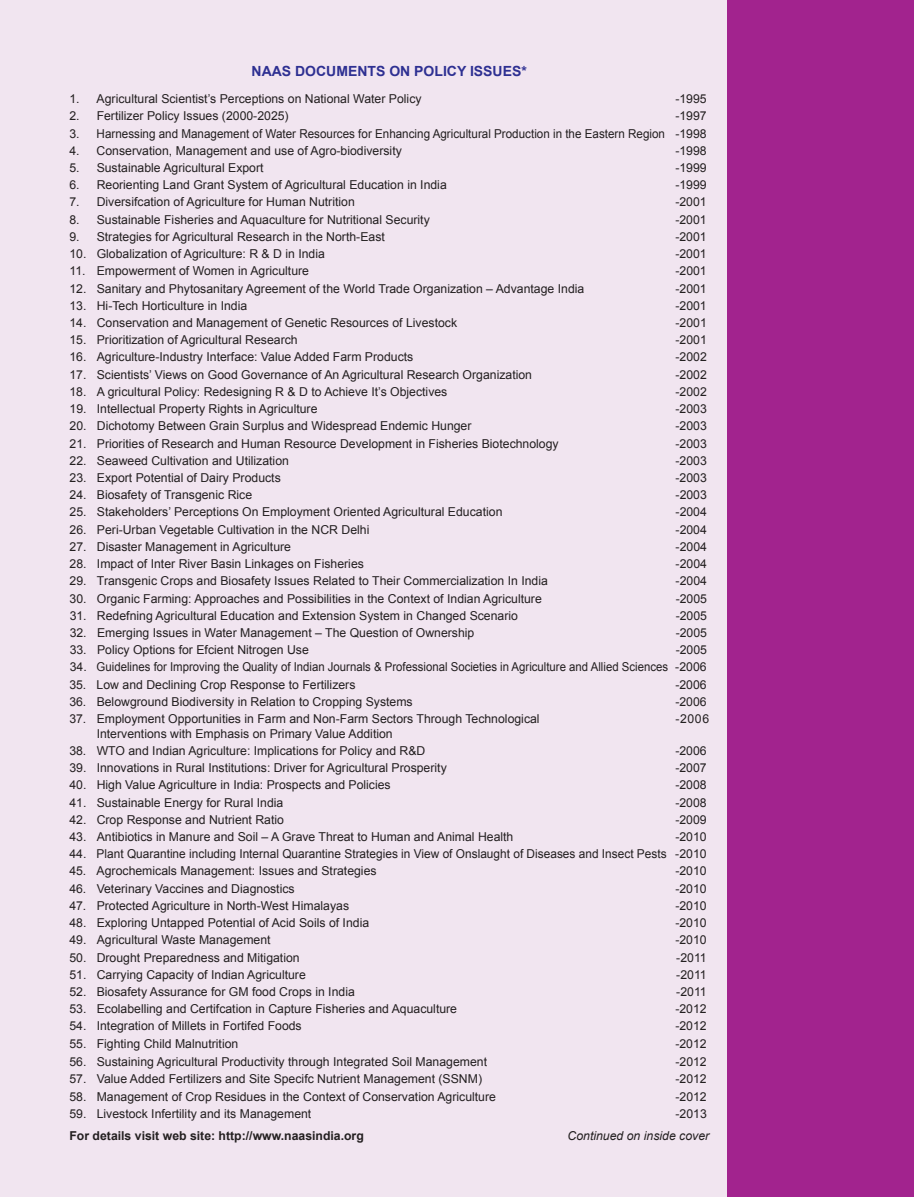
<style>
.page{position:relative;width:914px;height:1197px;background:#fff}
.page>*{position:absolute;margin:0;border:0;box-sizing:border-box;transform-origin:0 0}
.t1{font:18.38px "Arial";color:#231f20}
.t2{font:700 14px "Arial";color:#2e3092}
.t3{font:12.25px "Arial";color:#231f20}
.t4{font:700 12.25px "Arial";color:#231f20}
.t5{font:italic 12.25px "Arial";color:#231f20}
</style>
<div class="page">
<div style="left:726px;top:0;width:188px;height:1197px;background:#a2238e"></div>
<div style="left:0;top:0;width:726px;height:1197px;background:#f1e5f0"></div>
<p class="t2" style="left:251px;top:62px;width:277px">NAAS DOCUMENTS ON POLICY ISSUES*</p>
<p class="t3" style="left:69px;top:91px;width:354px">1. Agricultural Scientist’s Perceptions on National Water Policy</p>
<p class="t3" style="left:675px;top:91px;width:33px">-1995</p>
<p class="t3" style="left:69px;top:108px;width:221px">2. Fertilizer Policy Issues (2000-2025)</p>
<p class="t3" style="left:675px;top:108px;width:33px">-1997</p>
<p class="t3" style="left:69px;top:125px;width:638px">3. Harnessing and Management of Water Resources for Enhancing Agricultural Production in the Eastern Region -1998</p>
<p class="t3" style="left:69px;top:142px;width:334px">4. Conservation, Management and use of Agro-biodiversity</p>
<p class="t3" style="left:675px;top:142px;width:33px">-1998</p>
<p class="t3" style="left:69px;top:160px;width:196px">5. Sustainable Agricultural Export</p>
<p class="t3" style="left:675px;top:160px;width:33px">-1999</p>
<p class="t3" style="left:69px;top:177px;width:379px">6. Reorienting Land Grant System of Agricultural Education in India</p>
<p class="t3" style="left:675px;top:177px;width:33px">-1999</p>
<p class="t3" style="left:69px;top:194px;width:287px">7. Diversifcation of Agriculture for Human Nutrition</p>
<p class="t3" style="left:675px;top:194px;width:33px">-2001</p>
<p class="t3" style="left:69px;top:211px;width:362px">8. Sustainable Fisheries and Aquaculture for Nutritional Security</p>
<p class="t3" style="left:675px;top:211px;width:33px">-2001</p>
<p class="t3" style="left:69px;top:229px;width:317px">9. Strategies for Agricultural Research in the North-East</p>
<p class="t3" style="left:675px;top:229px;width:33px">-2001</p>
<p class="t3" style="left:69px;top:246px;width:257px">10. Globalization of Agriculture: R &amp; D in India</p>
<p class="t3" style="left:675px;top:246px;width:33px">-2001</p>
<p class="t3" style="left:69px;top:263px;width:241px">11. Empowerment of Women in Agriculture</p>
<p class="t3" style="left:675px;top:263px;width:33px">-2001</p>
<p class="t3" style="left:69px;top:280px;width:516px">12. Sanitary and Phytosanitary Agreement of the World Trade Organization – Advantage India</p>
<p class="t3" style="left:675px;top:280px;width:33px">-2001</p>
<p class="t3" style="left:69px;top:297px;width:179px">13. Hi-Tech Horticulture in India</p>
<p class="t3" style="left:675px;top:297px;width:33px">-2001</p>
<p class="t3" style="left:69px;top:315px;width:389px">14. Conservation and Management of Genetic Resources of Livestock</p>
<p class="t3" style="left:675px;top:315px;width:33px">-2001</p>
<p class="t3" style="left:69px;top:332px;width:230px">15. Prioritization of Agricultural Research</p>
<p class="t3" style="left:675px;top:332px;width:33px">-2001</p>
<p class="t3" style="left:69px;top:349px;width:345px">16. Agriculture-Industry Interface: Value Added Farm Products</p>
<p class="t3" style="left:675px;top:349px;width:33px">-2002</p>
<p class="t3" style="left:69px;top:366px;width:464px">17. Scientists’ Views on Good Governance of An Agricultural Research Organization</p>
<p class="t3" style="left:675px;top:366px;width:33px">-2002</p>
<p class="t3" style="left:69px;top:384px;width:379px">18. A gricultural Policy: Redesigning R &amp; D to Achieve It’s Objectives</p>
<p class="t3" style="left:675px;top:384px;width:33px">-2002</p>
<p class="t3" style="left:69px;top:401px;width:249px">19. Intellectual Property Rights in Agriculture</p>
<p class="t3" style="left:675px;top:401px;width:33px">-2003</p>
<p class="t3" style="left:70px;top:418px;width:403px">20. Dichotomy Between Grain Surplus and Widespread Endemic Hunger</p>
<p class="t3" style="left:675px;top:418px;width:33px">-2003</p>
<p class="t3" style="left:70px;top:435px;width:490px">21. Priorities of Research and Human Resource Development in Fisheries Biotechnology</p>
<p class="t3" style="left:675px;top:435px;width:33px">-2003</p>
<p class="t3" style="left:70px;top:452px;width:221px">22. Seaweed Cultivation and Utilization</p>
<p class="t3" style="left:675px;top:452px;width:33px">-2003</p>
<p class="t3" style="left:70px;top:470px;width:213px">23. Export Potential of Dairy Products</p>
<p class="t3" style="left:675px;top:470px;width:33px">-2003</p>
<p class="t3" style="left:70px;top:487px;width:184px">24. Biosafety of Transgenic Rice</p>
<p class="t3" style="left:675px;top:487px;width:33px">-2003</p>
<p class="t3" style="left:70px;top:504px;width:434px">25. Stakeholders’ Perceptions On Employment Oriented Agricultural Education</p>
<p class="t3" style="left:675px;top:504px;width:33px">-2004</p>
<p class="t3" style="left:70px;top:521px;width:301px">26. Peri-Urban Vegetable Cultivation in the NCR Delhi</p>
<p class="t3" style="left:675px;top:521px;width:33px">-2004</p>
<p class="t3" style="left:70px;top:539px;width:223px">27. Disaster Management in Agriculture</p>
<p class="t3" style="left:675px;top:539px;width:33px">-2004</p>
<p class="t3" style="left:70px;top:556px;width:296px">28. Impact of Inter River Basin Linkages on Fisheries</p>
<p class="t3" style="left:675px;top:556px;width:33px">-2004</p>
<p class="t3" style="left:70px;top:573px;width:480px">29. Transgenic Crops and Biosafety Issues Related to Their Commercialization In India</p>
<p class="t3" style="left:675px;top:573px;width:33px">-2004</p>
<p class="t3" style="left:70px;top:590px;width:473px">30. Organic Farming: Approaches and Possibilities in the Context of Indian Agriculture</p>
<p class="t3" style="left:675px;top:590px;width:33px">-2005</p>
<p class="t3" style="left:70px;top:607px;width:450px">31. Redefning Agricultural Education and Extension System in Changed Scenario</p>
<p class="t3" style="left:675px;top:607px;width:33px">-2005</p>
<p class="t3" style="left:70px;top:625px;width:406px">32. Emerging Issues in Water Management – The Question of Ownership</p>
<p class="t3" style="left:675px;top:625px;width:33px">-2005</p>
<p class="t3" style="left:70px;top:642px;width:241px">33. Policy Options for Efcient Nitrogen Use</p>
<p class="t3" style="left:675px;top:642px;width:33px">-2005</p>
<p class="t3" style="left:70px;top:659px;width:638px">34. Guidelines for Improving the Quality of Indian Journals &amp; Professional Societies in Agriculture and Allied Sciences -2006</p>
<p class="t3" style="left:69px;top:676px;width:288px">35. Low and Declining Crop Response to Fertilizers</p>
<p class="t3" style="left:675px;top:676px;width:33px">-2006</p>
<p class="t3" style="left:69px;top:693px;width:345px">36. Belowground Biodiversity in Relation to Cropping Systems</p>
<p class="t3" style="left:675px;top:693px;width:33px">-2006</p>
<p class="t3" style="left:69px;top:711px;width:472px">37. Employment Opportunities in Farm and Non-Farm Sectors Through Technological</p>
<p class="t3" style="left:675px;top:711px;width:35px">-2006</p>
<p class="t3" style="left:97px;top:725px;width:297px">Interventions with Emphasis on Primary Value Addition</p>
<p class="t3" style="left:69px;top:743px;width:357px">38. WTO and Indian Agriculture: Implications for Policy and R&amp;D</p>
<p class="t3" style="left:675px;top:743px;width:33px">-2006</p>
<p class="t3" style="left:69px;top:760px;width:379px">39. Innovations in Rural Institutions: Driver for Agricultural Prosperity</p>
<p class="t3" style="left:675px;top:760px;width:33px">-2007</p>
<p class="t3" style="left:69px;top:777px;width:323px">40. High Value Agriculture in India: Prospects and Policies</p>
<p class="t3" style="left:675px;top:777px;width:33px">-2008</p>
<p class="t3" style="left:69px;top:794px;width:215px">41. Sustainable Energy for Rural India</p>
<p class="t3" style="left:675px;top:794px;width:33px">-2008</p>
<p class="t3" style="left:69px;top:811px;width:216px">42. Crop Response and Nutrient Ratio</p>
<p class="t3" style="left:675px;top:811px;width:33px">-2009</p>
<p class="t3" style="left:69px;top:829px;width:445px">43. Antibiotics in Manure and Soil – A Grave Threat to Human and Animal Health</p>
<p class="t3" style="left:675px;top:829px;width:33px">-2010</p>
<p class="t3" style="left:69px;top:846px;width:638px">44. Plant Quarantine including Internal Quarantine Strategies in View of Onslaught of Diseases and Insect Pests -2010</p>
<p class="t3" style="left:69px;top:863px;width:309px">45. Agrochemicals Management: Issues and Strategies</p>
<p class="t3" style="left:675px;top:863px;width:33px">-2010</p>
<p class="t3" style="left:69px;top:880px;width:227px">46. Veterinary Vaccines and Diagnostics</p>
<p class="t3" style="left:675px;top:880px;width:33px">-2010</p>
<p class="t3" style="left:69px;top:898px;width:281px">47. Protected Agriculture in North-West Himalayas</p>
<p class="t3" style="left:675px;top:898px;width:33px">-2010</p>
<p class="t3" style="left:69px;top:915px;width:301px">48. Exploring Untapped Potential of Acid Soils of India</p>
<p class="t3" style="left:675px;top:915px;width:33px">-2010</p>
<p class="t3" style="left:69px;top:932px;width:203px">49. Agricultural Waste Management</p>
<p class="t3" style="left:675px;top:932px;width:33px">-2010</p>
<p class="t3" style="left:69px;top:949px;width:232px">50. Drought Preparedness and Mitigation</p>
<p class="t3" style="left:676px;top:949px;width:32px">-2011</p>
<p class="t3" style="left:69px;top:966px;width:238px">51. Carrying Capacity of Indian Agriculture</p>
<p class="t3" style="left:676px;top:966px;width:32px">-2011</p>
<p class="t3" style="left:69px;top:984px;width:287px">52. Biosafety Assurance for GM food Crops in India</p>
<p class="t3" style="left:676px;top:984px;width:32px">-2011</p>
<p class="t3" style="left:69px;top:1001px;width:389px">53. Ecolabelling and Certifcation in Capture Fisheries and Aquaculture</p>
<p class="t3" style="left:675px;top:1001px;width:33px">-2012</p>
<p class="t3" style="left:69px;top:1018px;width:234px">54. Integration of Millets in Fortifed Foods</p>
<p class="t3" style="left:675px;top:1018px;width:33px">-2012</p>
<p class="t3" style="left:69px;top:1035px;width:170px">55. Fighting Child Malnutrition</p>
<p class="t3" style="left:675px;top:1035px;width:33px">-2012</p>
<p class="t3" style="left:69px;top:1054px;width:419px">56. Sustaining Agricultural Productivity through Integrated Soil Management</p>
<p class="t3" style="left:675px;top:1054px;width:33px">-2012</p>
<p class="t3" style="left:69px;top:1071px;width:414px">57. Value Added Fertilizers and Site Specifc Nutrient Management (SSNM)</p>
<p class="t3" style="left:675px;top:1071px;width:33px">-2012</p>
<p class="t3" style="left:69px;top:1088px;width:428px">58. Management of Crop Residues in the Context of Conservation Agriculture</p>
<p class="t3" style="left:675px;top:1088px;width:33px">-2012</p>
<p class="t3" style="left:69px;top:1106px;width:243px">59. Livestock Infertility and its Management</p>
<p class="t3" style="left:675px;top:1106px;width:33px">-2013</p>
<p class="t4" style="left:69px;top:1128px;width:296px">For details visit web site: http://www.naasindia.org</p>
<p class="t5" style="left:567px;top:1128px;width:143px">Continued on inside cover</p>
<h1 class="t1" style="left:122px;top:1069px;width:22px">22</h1>
</div>
